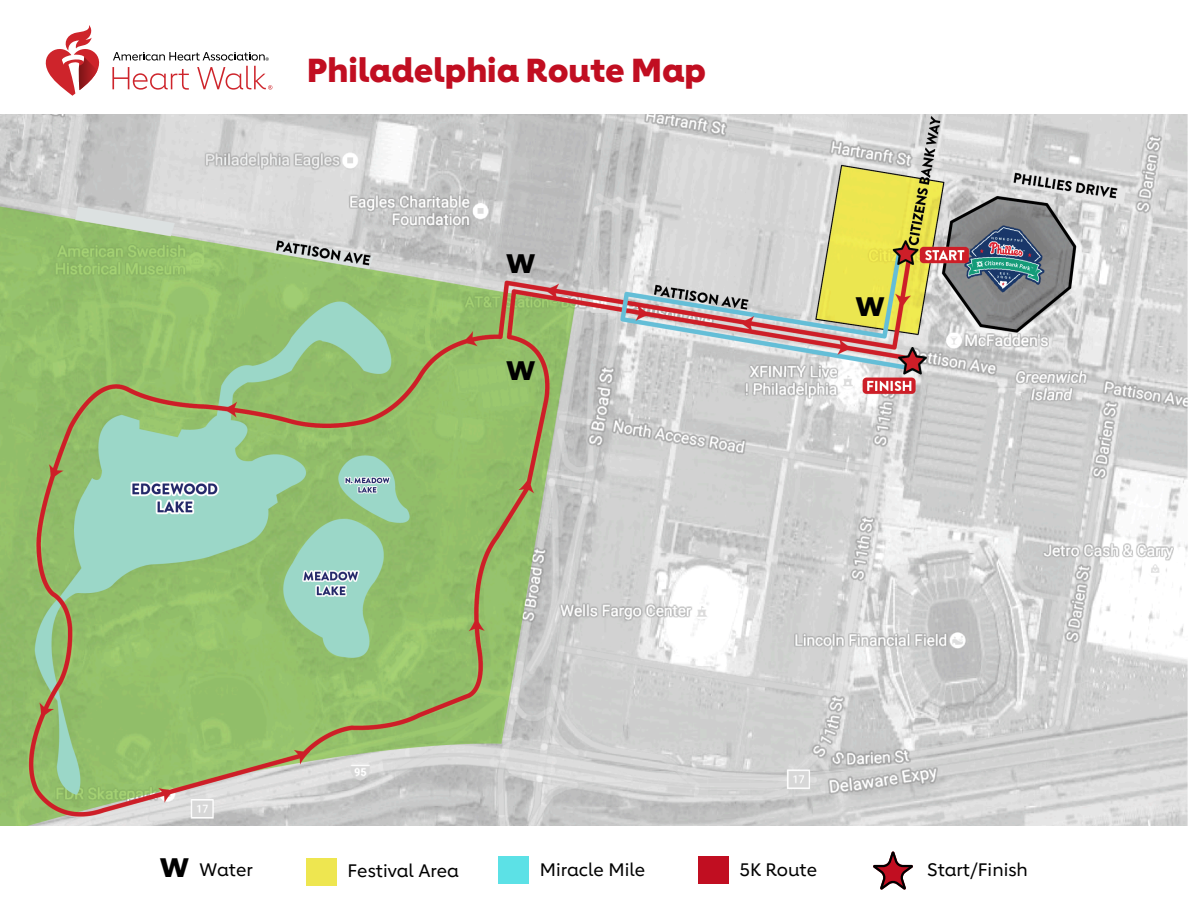
<style>
.page{position:relative;width:1188px;height:918px;background:#fff}
.page>*{position:absolute;margin:0;border:0;box-sizing:border-box;transform-origin:0 0}
.t1{font:800 33.15px "Lub Dub";color:#c10e21}
.t2{font:800 26.7px "Lub Dub";color:#000}
.t3{font:500 18px "Lub Dub";color:#000}
.s1{font-weight:800;font-size:26.7px}
</style>
<div class="page">
<svg style="left:45px;top:25px;width:55px;height:71px"></svg>
<svg style="left:112px;top:52px;width:160px;height:38px"></svg>
<img style="left:0;top:115px;width:1188px;height:711px">
<div style="left:306px;top:858px;width:30px;height:27px;background:#eee650"></div>
<div style="left:498px;top:856px;width:31px;height:28px;background:#5ce1e6"></div>
<div style="left:698px;top:856px;width:30px;height:28px;background:#c10e21"></div>
<svg style="left:873px;top:852px;width:40px;height:38px"></svg>
<p class="t1" style="left:307px;top:48px;width:401px">Philadelphia Route Map</p>
<p class="t2" style="left:507px;top:246px;width:30px">W</p>
<p class="t2" style="left:507px;top:353px;width:30px">W</p>
<p class="t2" style="left:856px;top:289px;width:30px">W</p>
<p class="t3" style="left:160px;top:857px;width:94px"><span class="s1">W</span> Water</p>
<p class="t3" style="left:348px;top:859px;width:113px">Festival Area</p>
<p class="t3" style="left:540px;top:857px;width:107px">Miracle Mile</p>
<p class="t3" style="left:740px;top:857px;width:79px">5K Route</p>
<p class="t3" style="left:927px;top:857px;width:102px">Start/Finish</p>
</div>
